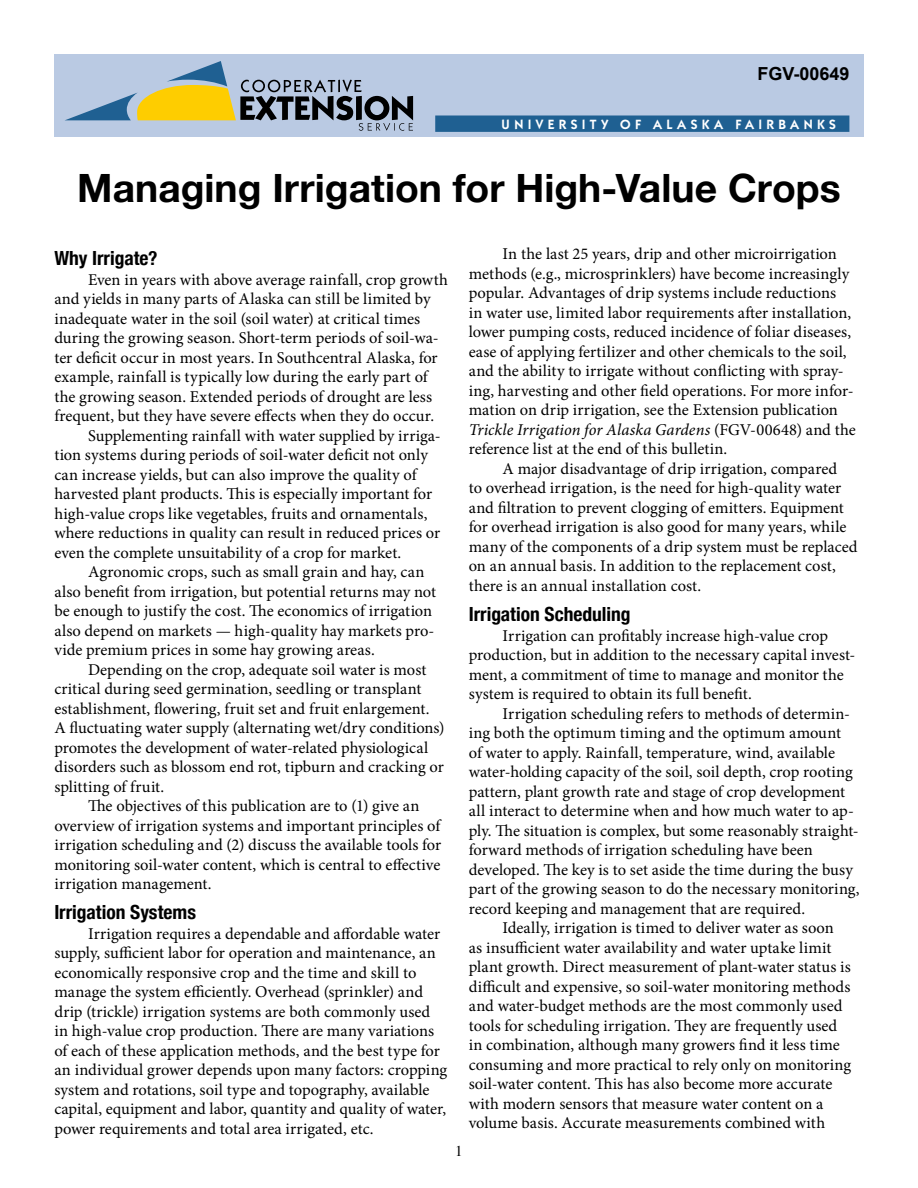
<style>
.page{position:relative;width:918px;height:1188px;background:#fff}
.page>*{position:absolute;margin:0;border:0;box-sizing:border-box;transform-origin:0 0}
.Title_H1{font:700 39px "Helvetica Neue";color:#000}
.Heading_H2{font:700 condensed 19.5px "Helvetica Neue";color:#000}
.t1{font:700 18px "Arial";color:#000}
.Body_text{font:16.5px/19.5px "Minion Pro";color:#000}
.t2{font:15px "Times";color:#000}
.UAF_logotype{font:600 13.5px "Itc Kabel";letter-spacing:.325em;color:#fff}
.s1{font-style:italic}
</style>
<div class="page">
<div style="left:54px;top:54px;width:810px;height:83px;background:#bacae3"></div>
<svg style="left:65px;top:61px;width:348px;height:70px"></svg>
<div style="left:435px;top:116px;width:414px;height:16px;background:#1f6092"></div>
<p class="t1" style="left:757px;top:61px;width:94px">FGV-00649</p>
<p class="UAF_logotype" style="left:502px;top:116px;width:336px">UNIVERSITY OF ALASKA FAIRBANKS</p>
<h1 class="Title_H1" style="left:77px;top:157px;width:765px">Managing Irrigation for High-Value Crops</h1>
<h2 class="Heading_H2" style="left:54px;top:242px;width:105px">Why Irrigate?</h2>
<p class="Body_text" style="left:54px;top:270px;width:395px;text-indent:34px">Even in years with above average rainfall, crop growth and yields in many parts of Alaska can still be limited by inadequate water in the soil (soil water) at critical times during the growing season. Short-term periods of soil-wa&shy;ter deficit occur in most years. In Southcentral Alaska, for example, rainfall is typically low during the early part of the growing season. Extended periods of drought are less frequent, but they have severe effects when they do occur.</p>
<p class="Body_text" style="left:54px;top:426px;width:388px;text-indent:34px">Supplementing rainfall with water supplied by irriga&shy;tion systems during periods of soil-water deficit not only can increase yields, but can also improve the quality of harvested plant products. This is especially important for high-value crops like vegetables, fruits and ornamentals, where reductions in quality can result in reduced prices or even the complete unsuitability of a crop for market.</p>
<p class="Body_text" style="left:54px;top:562px;width:383px;text-indent:34px">Agronomic crops, such as small grain and hay, can also benefit from irrigation, but potential returns may not be enough to justify the cost. The economics of irrigation also depend on markets — high-quality hay markets pro&shy;vide premium prices in some hay growing areas.</p>
<p class="Body_text" style="left:54px;top:660px;width:392px;text-indent:34px">Depending on the crop, adequate soil water is most critical during seed germination, seedling or transplant establishment, flowering, fruit set and fruit enlargement.<br>A fluctuating water supply (alternating wet/dry conditions) promotes the development of water-related physiological disorders such as blossom end rot, tipburn and cracking or splitting of fruit.</p>
<p class="Body_text" style="left:54px;top:796px;width:388px;text-indent:34px">The objectives of this publication are to (1) give an overview of irrigation systems and important principles of irrigation scheduling and (2) discuss the available tools for monitoring soil-water content, which is central to effective irrigation management.</p>
<h2 class="Heading_H2" style="left:54px;top:896px;width:143px">Irrigation Systems</h2>
<p class="Body_text" style="left:54px;top:924px;width:395px;text-indent:34px">Irrigation requires a dependable and affordable water supply, sufficient labor for operation and maintenance, an economically responsive crop and the time and skill to manage the system efficiently. Overhead (sprinkler) and drip (trickle) irrigation systems are both commonly used in high-value crop production. There are many variations of each of these application methods, and the best type for an individual grower depends upon many factors: cropping system and rotations, soil type and topography, available capital, equipment and labor, quantity and quality of water, power requirements and total area irrigated, etc.</p>
<p class="Body_text" style="left:469px;top:245px;width:389px;text-indent:34px">In the last 25 years, drip and other microirrigation methods (e.g., microsprinklers) have become increasingly popular. Advantages of drip systems include reductions<br>in water use, limited labor requirements after installation, lower pumping costs, reduced incidence of foliar diseases, ease of applying fertilizer and other chemicals to the soil, and the ability to irrigate without conflicting with spray&shy;ing, harvesting and other field operations. For more infor&shy;mation on drip irrigation, see the Extension publication <span class="s1">Trickle Irrigation for Alaska Gardens</span> (FGV-00648) and the reference list at the end of this bulletin.</p>
<p class="Body_text" style="left:469px;top:459px;width:390px;text-indent:34px">A major disadvantage of drip irrigation, compared<br>to overhead irrigation, is the need for high-quality water and filtration to prevent clogging of emitters. Equipment for overhead irrigation is also good for many years, while many of the components of a drip system must be replaced on an annual basis. In addition to the replacement cost, there is an annual installation cost.</p>
<h2 class="Heading_H2" style="left:469px;top:598px;width:163px">Irrigation Scheduling</h2>
<p class="Body_text" style="left:469px;top:626px;width:388px;text-indent:34px">Irrigation can profitably increase high-value crop production, but in addition to the necessary capital invest&shy;ment, a commitment of time to manage and monitor the system is required to obtain its full benefit.</p>
<p class="Body_text" style="left:469px;top:704px;width:392px;text-indent:34px">Irrigation scheduling refers to methods of determin&shy;ing both the optimum timing and the optimum amount<br>of water to apply. Rainfall, temperature, wind, available water-holding capacity of the soil, soil depth, crop rooting pattern, plant growth rate and stage of crop development all interact to determine when and how much water to ap&shy;ply. The situation is complex, but some reasonably straight&shy;forward methods of irrigation scheduling have been developed. The key is to set aside the time during the busy part of the growing season to do the necessary monitoring, record keeping and management that are required.</p>
<p class="Body_text" style="left:469px;top:918px;width:384px;text-indent:34px">Ideally, irrigation is timed to deliver water as soon as insufficient water availability and water uptake limit plant growth. Direct measurement of plant-water status is difficult and expensive, so soil-water monitoring methods and water-budget methods are the most commonly used tools for scheduling irrigation. They are frequently used in combination, although many growers find it less time consuming and more practical to rely only on monitoring soil-water content. This has also become more accurate with modern sensors that measure water content on a volume basis. Accurate measurements combined with</p>
<p class="t2" style="left:455px;top:1137px;width:9px">1</p>
</div>
